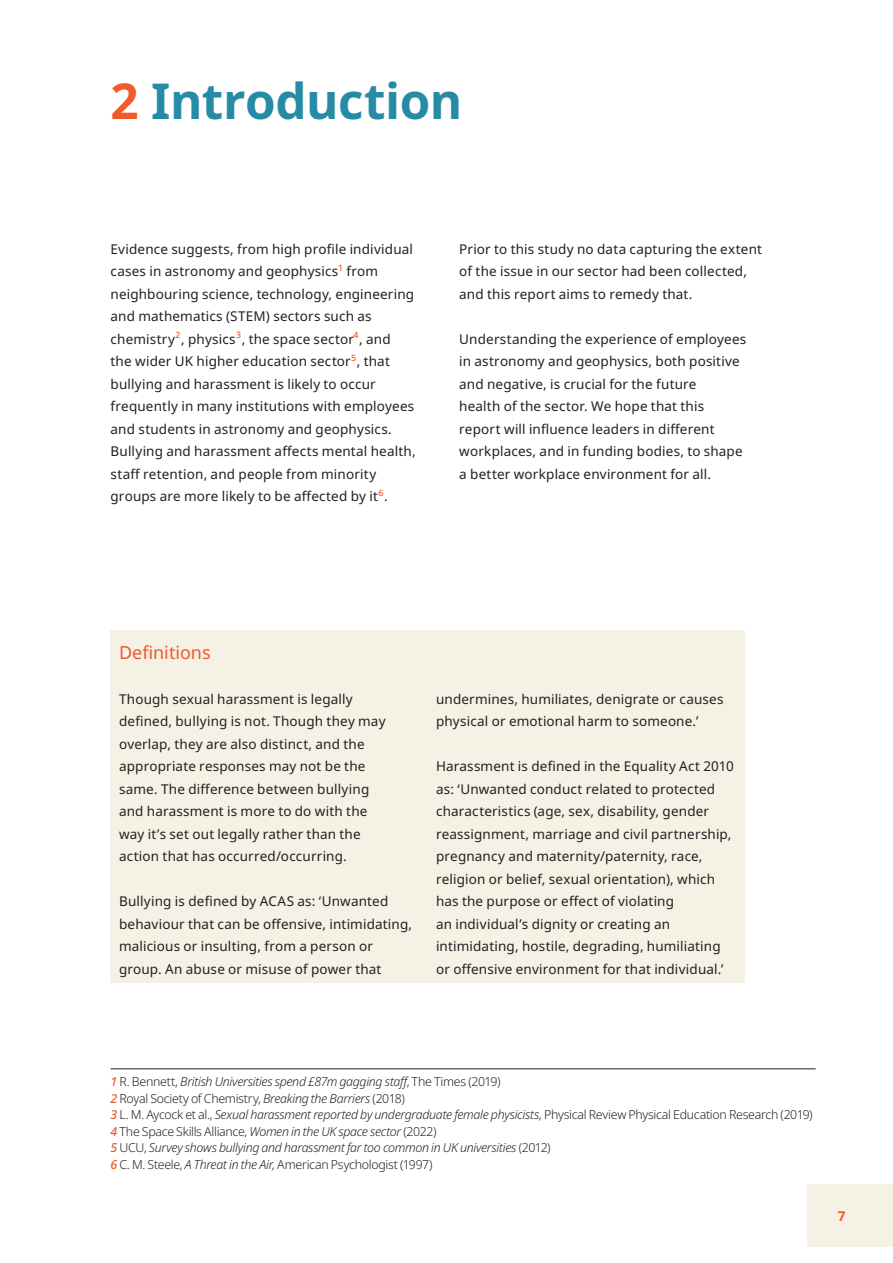
<style>
.page{position:relative;width:893px;height:1263px;background:#fff}
.page>*{position:absolute;margin:0;border:0;box-sizing:border-box;transform-origin:0 0}
.t1{font:700 49.5px "Noto Sans";letter-spacing:-.01em;color:#278ba6}
.t2{font:18px "Noto Sans";color:#f15a29}
.t3{font:13.5px/22.5px "Noto Sans";letter-spacing:.01em;color:#231f20}
.t4{font:700 13.5px "Noto Sans";color:#f15a29}
.t5{font:italic 300 12.3px/16.5px "Noto Sans";letter-spacing:-.025em;color:#231f20}
.s1{color:#f15a29}
.s2{font-weight:500;color:#f15a29}
.s3{font-style:normal}
</style>
<div class="page">
<div style="left:808px;top:1184px;width:85px;height:62px;background:#f5f1e5"></div>
<hr style="left:111px;top:1068px;width:705px;height:1px;background:#231f20">
<div style="left:111px;top:630px;width:634px;height:353px;background:#f5f1e5"></div>
<h1 class="t1" style="left:111px;top:66px;width:353px"><span class="s1">2</span> Introduction</h1>
<p class="t3" style="left:111px;top:238px;width:307px">Evidence suggests, from high profile individual cases in astronomy and geophysics<sup>1</sup> from neighbouring science, technology, engineering and mathematics (STEM) sectors such as chemistry<sup>2</sup>, physics<sup>3</sup>, the space sector<sup>4</sup>, and<br>the wider UK higher education sector<sup>5</sup>, that bullying and harassment is likely to occur frequently in many institutions with employees and students in astronomy and geophysics.<br>Bullying and harassment affects mental health, staff retention, and people from minority groups are more likely to be affected by it<sup>6</sup>.</p>
<p class="t3" style="left:459px;top:238px;width:304px">Prior to this study no data capturing the extent of the issue in our sector had been collected, and this report aims to remedy that.</p>
<p class="t3" style="left:459px;top:328px;width:289px">Understanding the experience of employees in astronomy and geophysics, both positive and negative, is crucial for the future<br>health of the sector. We hope that this report will influence leaders in different workplaces, and in funding bodies, to shape a better workplace environment for all.</p>
<h2 class="t2" style="left:119px;top:639px;width:93px">Definitions</h2>
<p class="t3" style="left:119px;top:688px;width:268px">Though sexual harassment is legally defined, bullying is not. Though they may overlap, they are also distinct, and the appropriate responses may not be the same. The difference between bullying and harassment is more to do with the way it’s set out legally rather than the action that has occurred/occurring.</p>
<p class="t3" style="left:119px;top:890px;width:295px">Bullying is defined by ACAS as: ‘Unwanted behaviour that can be offensive, intimidating, malicious or insulting, from a person or group. An abuse or misuse of power that</p>
<p class="t3" style="left:436px;top:688px;width:289px">undermines, humiliates, denigrate or causes physical or emotional harm to someone.’</p>
<p class="t3" style="left:436px;top:755px;width:299px">Harassment is defined in the Equality Act 2010 as: ‘Unwanted conduct related to protected characteristics (age, sex, disability, gender reassignment, marriage and civil partnership, pregnancy and maternity/paternity, race, religion or belief, sexual orientation), which has the purpose or effect of violating<br>an individual’s dignity or creating an intimidating, hostile, degrading, humiliating or offensive environment for that individual.’</p>
<p class="t5" style="left:111px;top:1074px;width:704px"><span class="s2">1</span> <span class="s3">R. Bennett,</span> British Universities spend £87m gagging staff<span class="s3">, The Times (2019)<br></span><span class="s2">2</span> <span class="s3">Royal Society of Chemistry,</span> Breaking the Barriers <span class="s3">(2018)<br></span><span class="s2">3</span> <span class="s3">L. M. Aycock et al.,</span> Sexual harassment reported by undergraduate female physicists, <span class="s3">Physical Review Physical Education Research (2019)<br></span><span class="s2">4</span> <span class="s3">The Space Skills Alliance,</span> Women in the UK space sector <span class="s3">(2022)<br></span><span class="s2">5</span> <span class="s3">UCU,</span> Survey shows bullying and harassment far too common in UK universities <span class="s3">(2012)<br></span><span class="s2">6</span> <span class="s3">C. M. Steele,</span> A Threat in the Air, <span class="s3">American Psychologist (1997)</span></p>
<p class="t4" style="left:838px;top:1207px;width:9px">7</p>
</div>
